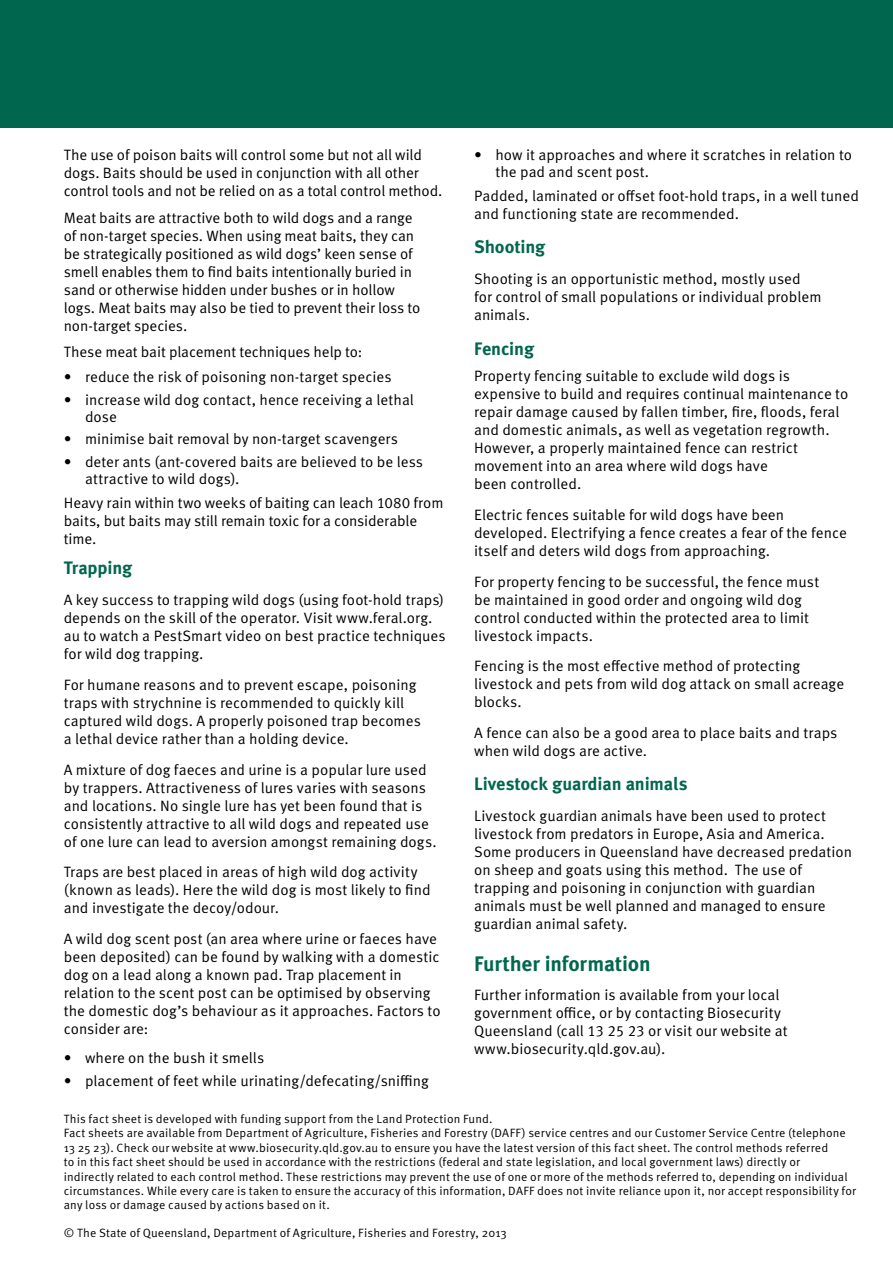
<style>
.page{position:relative;width:893px;height:1263px;background:#fff}
.page>*{position:absolute;margin:0;border:0;box-sizing:border-box;transform-origin:0 0}
.header01{font:700 21px "Meta OT";letter-spacing:-.01em;color:#00674e}
.bodycopy{font:700 18px "Meta OT";letter-spacing:-.01em;color:#00674e}
.header02{font:700 18px "Meta OT";letter-spacing:-.01em;color:#00674e}
.bodycopy-2{font:15px/18px "Meta OT";color:#000}
.header02-2{font:15px/18px "Meta OT";letter-spacing:-.005em;color:#000}
.imprint{font:12px/14.4px "Meta OT";letter-spacing:.015em;color:#000}
</style>
<div class="page">
<div style="left:0;top:0;width:893px;height:128px;background:#00674e"></div>
<p class="header02-2" style="left:64px;top:146px;width:380px">The use of poison baits will control some but not all wild dogs. Baits should be used in conjunction with all other control tools and not be relied on as a total control method.</p>
<p class="header02-2" style="left:64px;top:209px;width:358px">Meat baits are attractive both to wild dogs and a range of non-target species. When using meat baits, they can be strategically positioned as wild dogs’ keen sense of smell enables them to find baits intentionally buried in sand or otherwise hidden under bushes or in hollow logs. Meat baits may also be tied to prevent their loss to non-target species.</p>
<p class="header02-2" style="left:64px;top:343px;width:300px">These meat bait placement techniques help to:</p>
<p class="header02-2" style="left:64px;top:368px;width:329px">• reduce the risk of poisoning non-target species</p>
<p class="header02-2" style="left:85px;top:392px;width:330px;line-height:16.5px;text-indent:-21px">• increase wild dog contact, hence receiving a lethal dose</p>
<p class="header02-2" style="left:64px;top:430px;width:336px">• minimise bait removal by non-target scavengers</p>
<p class="header02-2" style="left:85px;top:454px;width:340px;line-height:16.5px;text-indent:-21px">• deter ants (ant-covered baits are believed to be less attractive to wild dogs).</p>
<p class="header02-2" style="left:64px;top:494px;width:381px">Heavy rain within two weeks of baiting can leach 1080 from baits, but baits may still remain toxic for a considerable time.</p>
<p class="bodycopy" style="left:64px;top:557px;width:70px">Trapping</p>
<p class="bodycopy-2" style="left:64px;top:591px;width:383px">A key success to trapping wild dogs (using foot-hold traps) depends on the skill of the operator. Visit www.feral.org. au to watch a PestSmart video on best practice techniques for wild dog trapping.</p>
<p class="bodycopy-2" style="left:64px;top:676px;width:359px">For humane reasons and to prevent escape, poisoning traps with strychnine is recommended to quickly kill captured wild dogs. A properly poisoned trap becomes a lethal device rather than a holding device.</p>
<p class="bodycopy-2" style="left:64px;top:761px;width:374px">A mixture of dog faeces and urine is a popular lure used by trappers. Attractiveness of lures varies with seasons and locations. No single lure has yet been found that is consistently attractive to all wild dogs and repeated use of one lure can lead to aversion amongst remaining dogs.</p>
<p class="bodycopy-2" style="left:64px;top:863px;width:368px">Traps are best placed in areas of high wild dog activity (known as leads). Here the wild dog is most likely to find and investigate the decoy/odour.</p>
<p class="bodycopy-2" style="left:64px;top:930px;width:378px">A wild dog scent post (an area where urine or faeces have been deposited) can be found by walking with a domestic dog on a lead along a known pad. Trap placement in relation to the scent post can be optimised by observing the domestic dog’s behaviour as it approaches. Factors to consider are:</p>
<p class="header02-2" style="left:64px;top:1049px;width:202px">• where on the bush it smells</p>
<p class="header02-2" style="left:64px;top:1072px;width:367px">• placement of feet while urinating/defecating/sniffing</p>
<p class="header02-2" style="left:495px;top:147px;width:358px;line-height:16.5px;text-indent:-21px">• how it approaches and where it scratches in relation to the pad and scent post.</p>
<p class="bodycopy-2" style="left:474px;top:187px;width:386px">Padded, laminated or offset foot-hold traps, in a well tuned and functioning state are recommended.</p>
<p class="bodycopy" style="left:474px;top:236px;width:73px">Shooting</p>
<p class="bodycopy-2" style="left:474px;top:270px;width:349px">Shooting is an opportunistic method, mostly used for control of small populations or individual problem animals.</p>
<p class="header02" style="left:474px;top:337px;width:62px">Fencing</p>
<p class="bodycopy-2" style="left:474px;top:367px;width:376px">Property fencing suitable to exclude wild dogs is expensive to build and requires continual maintenance to repair damage caused by fallen timber, fire, floods, feral and domestic animals, as well as vegetation regrowth.<br>However, a properly maintained fence can restrict movement into an area where wild dogs have<br>been controlled.</p>
<p class="bodycopy-2" style="left:474px;top:506px;width:374px">Electric fences suitable for wild dogs have been developed. Electrifying a fence creates a fear of the fence itself and deters wild dogs from approaching.</p>
<p class="bodycopy-2" style="left:474px;top:572px;width:346px">For property fencing to be successful, the fence must be maintained in good order and ongoing wild dog control conducted within the protected area to limit livestock impacts.</p>
<p class="bodycopy-2" style="left:474px;top:657px;width:372px">Fencing is the most effective method of protecting livestock and pets from wild dog attack on small acreage blocks.</p>
<p class="bodycopy-2" style="left:474px;top:724px;width:365px">A fence can also be a good area to place baits and traps when wild dogs are active.</p>
<p class="bodycopy" style="left:474px;top:773px;width:215px">Livestock guardian animals</p>
<p class="bodycopy-2" style="left:474px;top:807px;width:380px">Livestock guardian animals have been used to protect livestock from predators in Europe, Asia and America.<br>Some producers in Queensland have decreased predation on sheep and goats using this method. The use of trapping and poisoning in conjunction with guardian animals must be well planned and managed to ensure guardian animal safety.</p>
<p class="header01" style="left:474px;top:951px;width:178px">Further information</p>
<p class="bodycopy-2" style="left:474px;top:986px;width:315px">Further information is available from your local government office, or by contacting Biosecurity Queensland (call 13 25 23 or visit our website at www.biosecurity.qld.gov.au).</p>
<p class="imprint" style="left:64px;top:1112px;width:794px">This fact sheet is developed with funding support from the Land Protection Fund.<br>Fact sheets are available from Department of Agriculture, Fisheries and Forestry (DAFF) service centres and our Customer Service Centre (telephone 13 25 23). Check our website at www.biosecurity.qld.gov.au to ensure you have the latest version of this fact sheet. The control methods referred<br>to in this fact sheet should be used in accordance with the restrictions (federal and state legislation, and local government laws) directly or<br>indirectly related to each control method. These restrictions may prevent the use of one or more of the methods referred to, depending on individual circumstances. While every care is taken to ensure the accuracy of this information, DAFF does not invite reliance upon it, nor accept responsibility for any loss or damage caused by actions based on it.</p>
<p class="imprint" style="left:64px;top:1225px;width:445px">© The State of Queensland, Department of Agriculture, Fisheries and Forestry, 2013</p>
</div>
